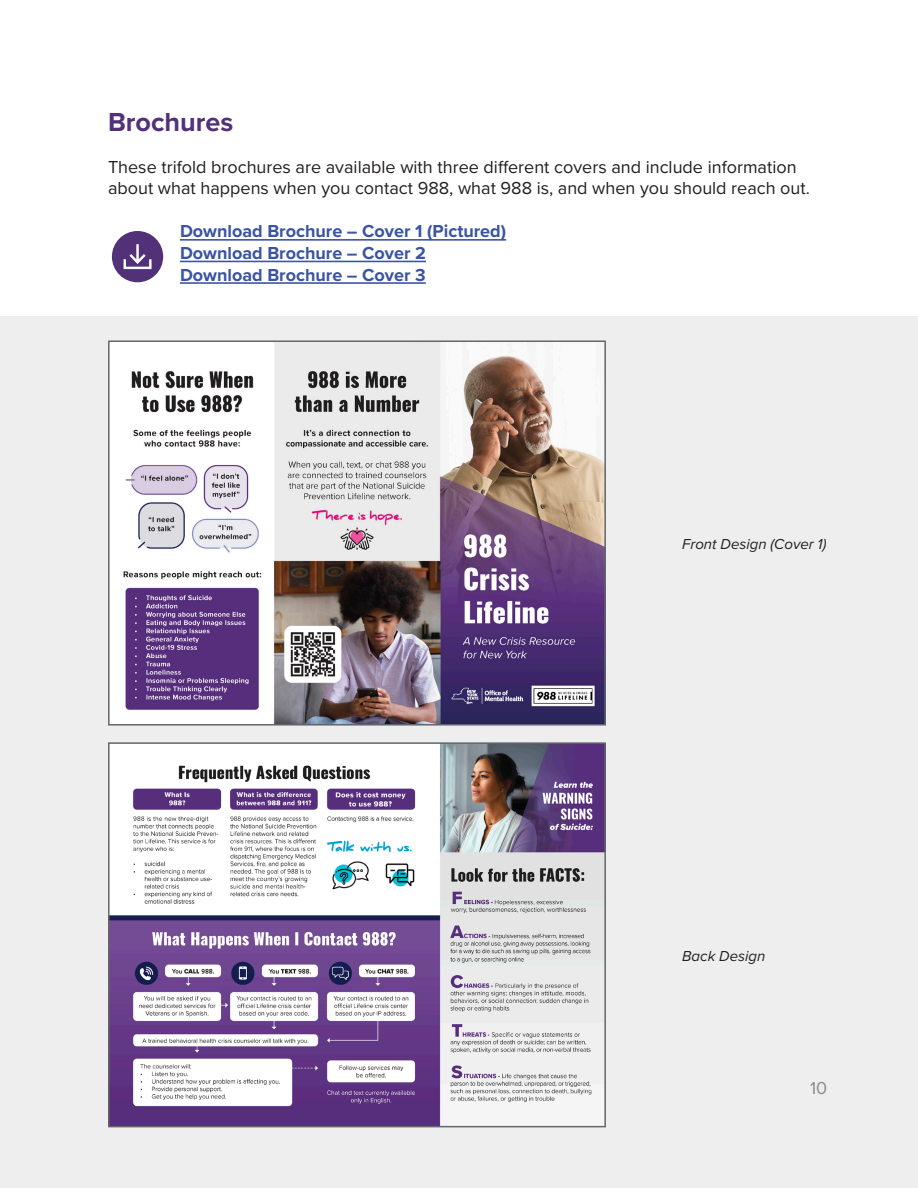
<style>
.page{position:relative;width:918px;height:1188px;background:#fff}
.page>*{position:absolute;margin:0;border:0;box-sizing:border-box;transform-origin:0 0}
.t1{font:700 27px "Proxima Nova";color:#523178}
.t2{font:18px/21.6px "Proxima Nova";color:#231f20}
.t3{font:700 18px "Proxima Nova";color:#3a53a3}
.t4{font:18px "Proxima Nova";color:#888b8d}
.t5{font:italic 15px "Proxima Nova";color:#231f20}
</style>
<div class="page">
<hr style="left:180px;top:239px;width:326px;height:2px;background:#3a53a3">
<hr style="left:180px;top:261px;width:246px;height:1px;background:#3a53a3">
<hr style="left:180px;top:282px;width:246px;height:2px;background:#3a53a3">
<div style="left:112px;top:231px;width:51px;height:51px;background:#523178;border-radius:50%"></div>
<svg style="left:124px;top:244px;width:28px;height:25px"></svg>
<div style="left:0;top:317px;width:918px;height:871px;background:#eee"></div>
<img style="left:111px;top:343px;width:492px;height:380px">
<div style="left:108px;top:340px;width:498px;height:386px;border:2px solid #63666a"></div>
<img style="left:111px;top:745px;width:492px;height:379px">
<div style="left:108px;top:742px;width:498px;height:385px;border:2px solid #63666a"></div>
<p class="t1" style="left:108px;top:101px;width:127px">Brochures</p>
<p class="t2" style="left:108px;top:155px;width:703px">These trifold brochures are available with three different covers and include information about what happens when you contact 988, what 988 is, and when you should reach out.</p>
<p class="t3" style="left:180px;top:218px;width:328px">Download Brochure – Cover 1 (Pictured)</p>
<p class="t3" style="left:180px;top:240px;width:248px">Download Brochure – Cover 2</p>
<p class="t3" style="left:180px;top:261px;width:247px">Download Brochure – Cover 3</p>
<p class="t5" style="left:682px;top:533px;width:146px">Front Design (Cover 1)</p>
<p class="t5" style="left:682px;top:945px;width:85px">Back Design</p>
<p class="t4" style="left:810px;top:1075px;width:19px">10</p>
</div>
